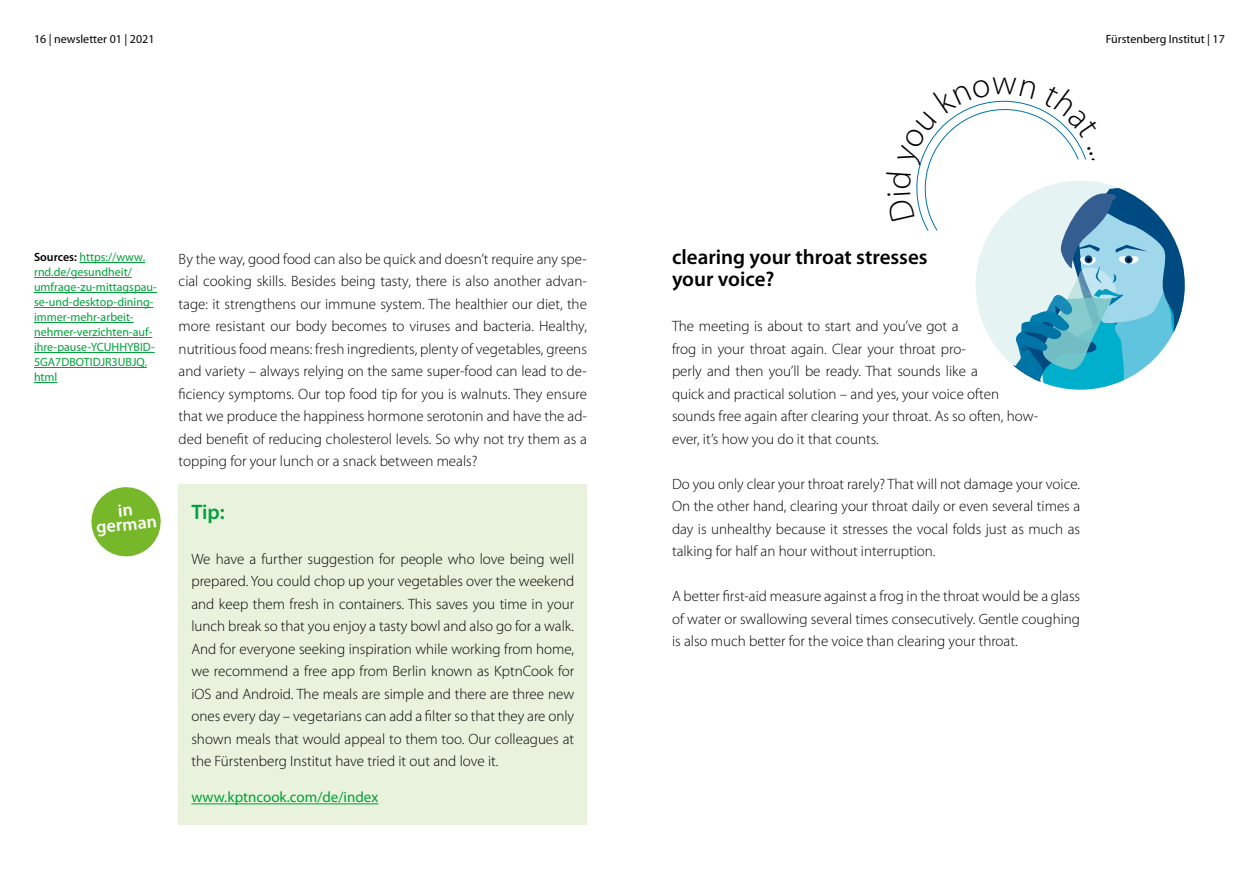
<style>
.page{position:relative;width:1259px;height:893px;background:#fff}
.page>*{position:absolute;margin:0;border:0;box-sizing:border-box;transform-origin:0 0}
.ZH_WLS{font:600 21px/22.5px "Myriad Pro";color:#000}
.ZH_WLS-2{font:600 21px "Myriad Pro";color:#00a13a}
.Fließ{font:600 18px "Myriad Pro";color:#fff}
.Fließ-2{font:300 15px/22.5px "Myriad Pro";color:#000;text-align:justify}
.Fließ-3{font:15px "Myriad Pro";color:#00a13a}
.Marginal{font:12px/15px "Myriad Pro";color:#00a13a}
.t1{font:12px "Myriad Pro";color:#000}
.s1{font-weight:600;color:#000}
</style>
<div class="page">
<div style="left:179px;top:485px;width:408px;height:340px;background:#e9f2dc"></div>
<hr style="left:191px;top:803px;width:187px;height:1px;background:#00a13a">
<hr style="left:79px;top:262px;width:66px;height:1px;background:#00a13a">
<hr style="left:34px;top:277px;width:98px;height:1px;background:#00a13a">
<hr style="left:34px;top:292px;width:123px;height:1px;background:#00a13a">
<hr style="left:34px;top:307px;width:119px;height:1px;background:#00a13a">
<hr style="left:34px;top:322px;width:100px;height:1px;background:#00a13a">
<hr style="left:34px;top:337px;width:118px;height:1px;background:#00a13a">
<hr style="left:34px;top:352px;width:121px;height:1px;background:#00a13a">
<hr style="left:34px;top:367px;width:113px;height:1px;background:#00a13a">
<svg style="left:34px;top:382px;width:23px;height:1px"></svg>
<svg style="left:916px;top:100px;width:268px;height:290px"></svg>
<svg style="left:91px;top:487px;width:70px;height:70px"></svg>
<p class="t1" style="left:34px;top:32px;width:122px">16 | newsletter 01 | 2021</p>
<p class="t1" style="left:1105px;top:32px;width:121px">Fürstenberg Institut | 17</p>
<p class="Marginal" style="left:34px;top:250px;width:124px"><span class="s1">Sources:</span> https://www. rnd.de/gesundheit/ umfrage-zu-mittagspau&shy;se-und-desktop-dining&shy;immer-mehr-arbeit&shy;nehmer-verzichten-auf&shy;ihre-pause-YCUHHYBID-<br>5GA7DBOTIDJR3UBJQ. html</p>
<p class="ZH_WLS" style="left:672px;top:245px;width:257px">clearing your throat stresses your voice?</p>
<p class="Fließ-2" style="left:179px;top:247px;width:410px">By the way, good food can also be quick and doesn’t require any spe&shy;cial cooking skills. Besides being tasty, there is also another advan&shy;tage: it strengthens our immune system. The healthier our diet, the more resistant our body becomes to viruses and bacteria. Healthy, nutritious food means: fresh ingredients, plenty of vegetables, greens and variety – always relying on the same super-food can lead to de&shy;ficiency symptoms. Our top food tip for you is walnuts. They ensure that we produce the happiness hormone serotonin and have the ad&shy;ded benefit of reducing cholesterol levels. So why not try them as a topping for your lunch or a snack between meals?</p>
<p class="ZH_WLS-2" style="left:191px;top:498px;width:35px">Tip:</p>
<p class="Fließ-2" style="left:191px;top:547px;width:384px">We have a further suggestion for people who love being well prepared. You could chop up your vegetables over the weekend and keep them fresh in containers. This saves you time in your lunch break so that you enjoy a tasty bowl and also go for a walk.<br>And for everyone seeking inspiration while working from home, we recommend a free app from Berlin known as KptnCook for iOS and Android. The meals are simple and there are three new ones every day – vegetarians can add a filter so that they are only shown meals that would appeal to them too. Our colleagues at the Fürstenberg Institut have tried it out and love it.</p>
<p class="Fließ-3" style="left:191px;top:788px;width:188px">www.kptncook.com/de/index</p>
<p class="Fließ-2" style="left:672px;top:315px;width:368px;text-align:left">The meeting is about to start and you’ve got a<br>frog in your throat again. Clear your throat pro-<br>perly and then you’ll be ready. That sounds like a<br>quick and practical solution – and yes, your voice often sounds free again after clearing your throat. As so often, how&shy;ever, it’s how you do it that counts.</p>
<p class="Fließ-2" style="left:672px;top:472px;width:410px">Do you only clear your throat rarely? That will not damage your voice.<br>On the other hand, clearing your throat daily or even several times a day is unhealthy because it stresses the vocal folds just as much as talking for half an hour without interruption.</p>
<p class="Fließ-2" style="left:672px;top:585px;width:410px">A better first-aid measure against a frog in the throat would be a glass of water or swallowing several times consecutively. Gentle coughing is also much better for the voice than clearing your throat.</p>
<p class="Fließ" style="left:95px;top:515px;width:62px;rotate:-5deg">german</p>
</div>
